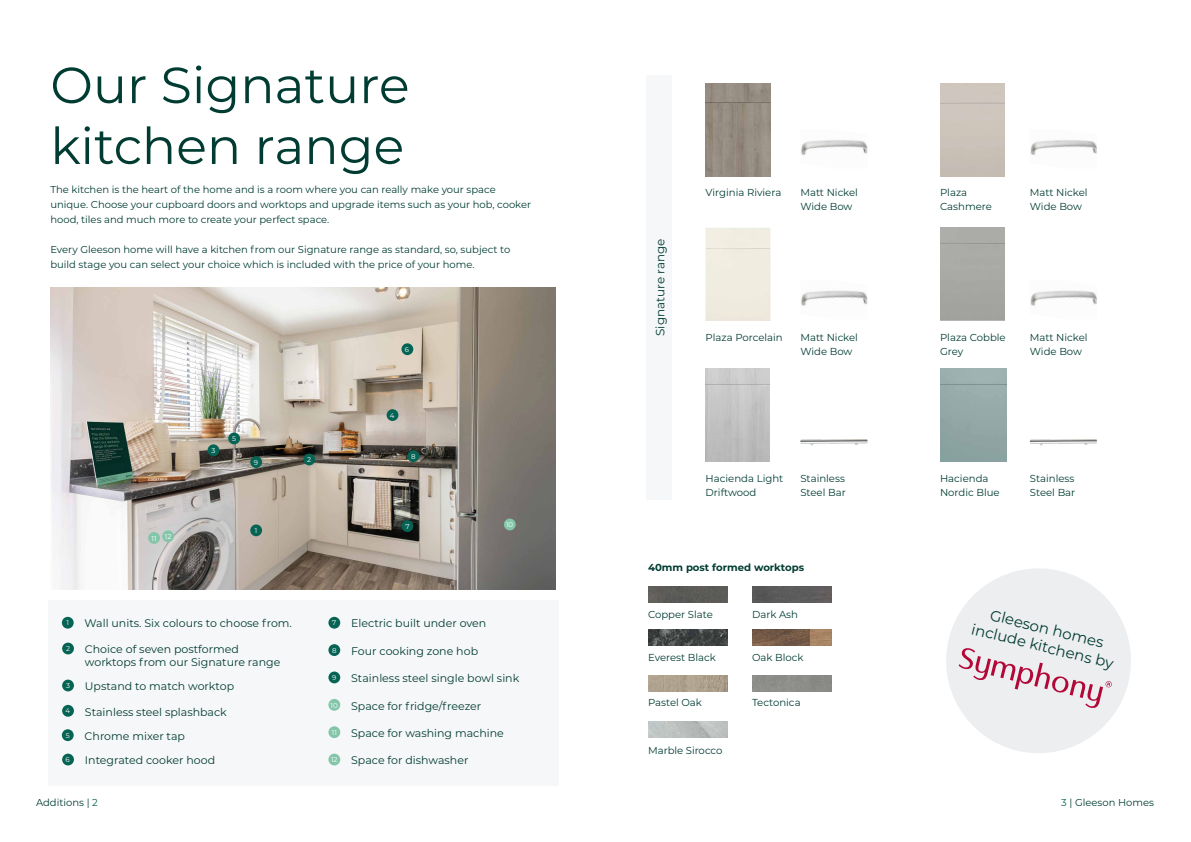
<style>
.page{position:relative;width:1191px;height:842px;background:#fff}
.page>*{position:absolute;margin:0;border:0;box-sizing:border-box;transform-origin:0 0}
.t1{font:50.7px/60.8px "Montserrat";color:#013c32}
.t2{font:15px "Montserrat";color:#013c32}
.t3{font:12px "Montserrat";color:#013c32}
.t4{font:11px/13.2px "Montserrat";color:#013c32}
.t5{font:10.1px/13.8px "Montserrat";color:#013c32}
.t6{font:700 10.1px "Montserrat";color:#013c32}
.t7{font:10px/15px "Montserrat";color:#013c32}
.t8{font:7px "Montserrat";color:#fff}
.s1{color:#066455}
</style>
<div class="page">
<img style="left:50px;top:287px;width:506px;height:303px">
<div style="left:48px;top:600px;width:510px;height:185px;background:#f6f7f8"></div>
<svg style="left:946px;top:568px;width:185px;height:185px;fill:#edeef0"></svg>
<div style="left:646px;top:75px;width:25px;height:424px;background:#f6f7f8"></div>
<img style="left:705px;top:369px;width:64px;height:93px">
<img style="left:648px;top:587px;width:79px;height:16px">
<img style="left:752px;top:587px;width:79px;height:15px">
<img style="left:648px;top:630px;width:79px;height:16px">
<img style="left:752px;top:629px;width:79px;height:16px">
<img style="left:648px;top:676px;width:79px;height:16px">
<img style="left:648px;top:721px;width:79px;height:16px">
<img style="left:801px;top:140px;width:66px;height:16px">
<img style="left:800px;top:439px;width:67px;height:7px">
<img style="left:1030px;top:439px;width:66px;height:7px">
<img style="left:1030px;top:140px;width:67px;height:15px">
<img style="left:801px;top:290px;width:66px;height:16px">
<img style="left:1030px;top:290px;width:67px;height:16px">
<div style="left:705px;top:227px;width:65px;height:93px;background:#f0ece0"></div>
<img style="left:705px;top:84px;width:65px;height:93px">
<svg style="left:958px;top:647px;width:154px;height:67px;background:#e7d6dd"></svg>
<div style="left:62px;top:617px;width:12px;height:12px;background:#066455;border-radius:50%"></div>
<div style="left:62px;top:643px;width:12px;height:11px;background:#066455;border-radius:50%"></div>
<div style="left:62px;top:680px;width:12px;height:11px;background:#066455;border-radius:50%"></div>
<div style="left:62px;top:705px;width:12px;height:12px;background:#066455;border-radius:50%"></div>
<div style="left:62px;top:729px;width:12px;height:12px;background:#066455;border-radius:50%"></div>
<div style="left:62px;top:754px;width:12px;height:11px;background:#066455;border-radius:50%"></div>
<div style="left:328px;top:617px;width:12px;height:12px;background:#066455;border-radius:50%"></div>
<div style="left:328px;top:644px;width:12px;height:12px;background:#066455;border-radius:50%"></div>
<div style="left:328px;top:671px;width:12px;height:12px;background:#066455;border-radius:50%"></div>
<div style="left:328px;top:699px;width:12px;height:12px;background:#83c6a9;border-radius:50%"></div>
<div style="left:328px;top:726px;width:12px;height:12px;background:#83c6a9;border-radius:50%"></div>
<div style="left:328px;top:754px;width:12px;height:11px;background:#83c6a9;border-radius:50%"></div>
<div style="left:250px;top:524px;width:12px;height:12px;background:#066455;border-radius:50%"></div>
<div style="left:303px;top:454px;width:12px;height:11px;background:#066455;border-radius:50%"></div>
<div style="left:207px;top:444px;width:12px;height:12px;background:#066455;border-radius:50%"></div>
<div style="left:386px;top:409px;width:12px;height:12px;background:#066455;border-radius:50%"></div>
<div style="left:228px;top:433px;width:12px;height:11px;background:#066455;border-radius:50%"></div>
<div style="left:401px;top:343px;width:12px;height:12px;background:#066455;border-radius:50%"></div>
<div style="left:401px;top:520px;width:12px;height:12px;background:#066455;border-radius:50%"></div>
<div style="left:407px;top:450px;width:12px;height:12px;background:#066455;border-radius:50%"></div>
<div style="left:250px;top:456px;width:12px;height:12px;background:#066455;border-radius:50%"></div>
<div style="left:504px;top:519px;width:12px;height:11px;background:#83c6a9;border-radius:50%"></div>
<div style="left:148px;top:532px;width:12px;height:12px;background:#83c6a9;border-radius:50%"></div>
<div style="left:162px;top:530px;width:12px;height:12px;background:#83c6a9;border-radius:50%"></div>
<h1 class="t1" style="left:50px;top:53px;width:361px">Our Signature kitchen range</h1>
<p class="t7" style="left:50px;top:182px;width:482px">The kitchen is the heart of the home and is a room where you can really make your space unique. Choose your cupboard doors and worktops and upgrade items such as your hob, cooker hood, tiles and much more to create your perfect space.</p>
<p class="t7" style="left:50px;top:242px;width:461px">Every Gleeson home will have a kitchen from our Signature range as standard, so, subject to build stage you can select your choice which is included with the price of your home.</p>
<p class="t8" style="left:151px;top:533px;width:21px">11 12</p>
<p class="t8" style="left:211px;top:446px;width:5px">3</p>
<p class="t8" style="left:232px;top:434px;width:5px">5</p>
<p class="t8" style="left:254px;top:457px;width:6px">9</p>
<p class="t8" style="left:255px;top:526px;width:4px">1</p>
<p class="t8" style="left:307px;top:454px;width:5px">2</p>
<p class="t8" style="left:405px;top:345px;width:6px">6</p>
<p class="t8" style="left:390px;top:410px;width:6px">4</p>
<p class="t8" style="left:411px;top:452px;width:6px">8</p>
<p class="t8" style="left:405px;top:522px;width:6px">7</p>
<p class="t8" style="left:506px;top:520px;width:9px">10</p>
<p class="t3" style="left:652px;top:336px;width:99px;rotate:-90deg">Signature range</p>
<p class="t5" style="left:800px;top:185px;width:59px">Matt Nickel<br>Wide Bow</p>
<p class="t5" style="left:1030px;top:185px;width:59px">Matt Nickel<br>Wide Bow</p>
<p class="t5" style="left:705px;top:185px;width:77px">Virginia Riviera</p>
<p class="t5" style="left:940px;top:185px;width:53px">Plaza<br>Cashmere</p>
<p class="t5" style="left:705px;top:330px;width:79px">Plaza Porcelain</p>
<p class="t5" style="left:800px;top:330px;width:59px">Matt Nickel<br>Wide Bow</p>
<p class="t5" style="left:1030px;top:330px;width:59px">Matt Nickel<br>Wide Bow</p>
<p class="t5" style="left:940px;top:330px;width:67px">Plaza Cobble<br>Grey</p>
<p class="t5" style="left:800px;top:471px;width:47px">Stainless<br>Steel Bar</p>
<p class="t5" style="left:1030px;top:471px;width:47px">Stainless<br>Steel Bar</p>
<p class="t5" style="left:705px;top:471px;width:79px">Hacienda Light<br>Driftwood</p>
<p class="t5" style="left:940px;top:471px;width:61px">Hacienda<br>Nordic Blue</p>
<p class="t6" style="left:648px;top:560px;width:158px">40mm post formed worktops</p>
<p class="t5" style="left:648px;top:607px;width:66px">Copper Slate</p>
<p class="t5" style="left:752px;top:607px;width:48px">Dark Ash</p>
<p class="t5" style="left:648px;top:651px;width:69px">Everest Black</p>
<p class="t5" style="left:752px;top:650px;width:53px">Oak Block</p>
<p class="t5" style="left:648px;top:695px;width:55px">Pastel Oak</p>
<p class="t5" style="left:752px;top:695px;width:50px">Tectonica</p>
<h2 class="t2" style="left:992px;top:604px;width:118px;rotate:14deg">Gleeson homes</h2>
<p class="t4" style="left:85px;top:617px;width:209px">Wall units. Six colours to choose from.</p>
<h2 class="t2" style="left:974px;top:618px;width:147px;rotate:14deg">include kitchens by</h2>
<p class="t8" style="left:332px;top:618px;width:6px">7</p>
<p class="t4" style="left:351px;top:617px;width:137px">Electric built under oven</p>
<p class="t8" style="left:332px;top:645px;width:6px">8</p>
<p class="t4" style="left:351px;top:644px;width:128px">Four cooking zone hob</p>
<p class="t8" style="left:332px;top:673px;width:6px">9</p>
<p class="t4" style="left:351px;top:671px;width:170px">Stainless steel single bowl sink</p>
<p class="t4" style="left:330px;top:699px;width:152px"><sup>10</sup> Space for fridge/freezer</p>
<p class="t8" style="left:332px;top:728px;width:7px">11</p>
<p class="t4" style="left:351px;top:726px;width:154px">Space for washing machine</p>
<p class="t4" style="left:331px;top:753px;width:139px"><sup>12</sup> Space for dishwasher</p>
<p class="t8" style="left:66px;top:618px;width:4px">1</p>
<p class="t4" style="left:85px;top:642px;width:197px">Choice of seven postformed worktops from our Signature range</p>
<p class="t8" style="left:66px;top:643px;width:5px">2</p>
<p class="t8" style="left:66px;top:681px;width:5px">3</p>
<p class="t4" style="left:85px;top:679px;width:151px">Upstand to match worktop</p>
<p class="t8" style="left:65px;top:706px;width:6px">4</p>
<p class="t4" style="left:85px;top:705px;width:143px">Stainless steel splashback</p>
<p class="t8" style="left:66px;top:731px;width:5px">5</p>
<p class="t4" style="left:85px;top:729px;width:102px">Chrome mixer tap</p>
<p class="t8" style="left:66px;top:755px;width:6px">6</p>
<p class="t4" style="left:85px;top:753px;width:132px">Integrated cooker hood</p>
<p class="t5" style="left:648px;top:743px;width:76px">Marble Sirocco</p>
<p class="t7" style="left:36px;top:794px;width:63px">Additions | <span class="s1">2</span></p>
<p class="t7" style="left:1061px;top:794px;width:94px"><span class="s1">3</span> | Gleeson Homes</p>
</div>
